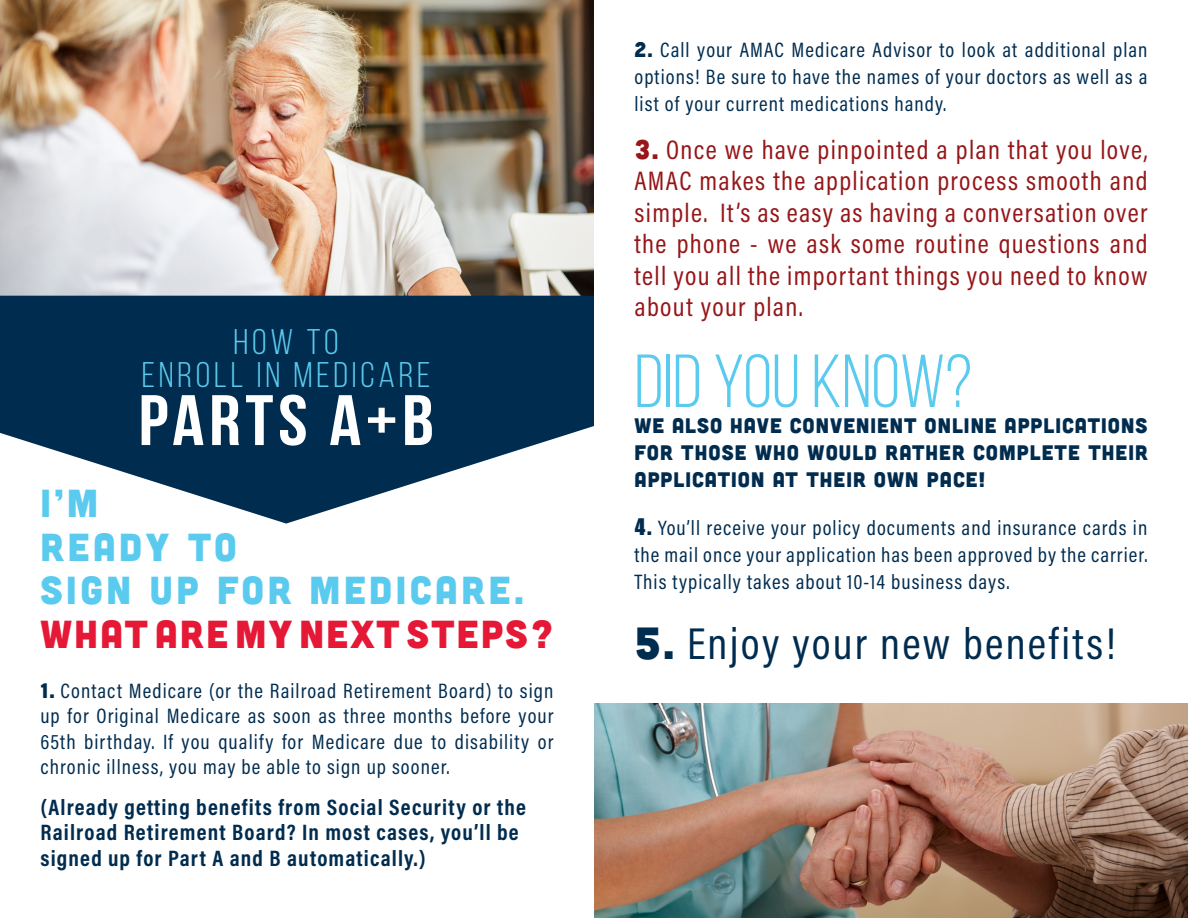
<style>
.page{position:relative;width:1188px;height:918px;background:#fff}
.page>*{position:absolute;margin:0;border:0;box-sizing:border-box;transform-origin:0 0}
.t1{font:75px "Bebas Neue";color:#5acbee}
.t2{font:700 71.25px "Bebas Neue";letter-spacing:.06em;color:#fff;scale:1.11 1}
.t3{font:45px "Acumin Pro Cond";letter-spacing:.05em;color:#002c4f}
.t4{font:39px "Cubano Sharp";letter-spacing:.09em;color:#5acbee}
.t5{font:39px "Cubano Sharp";letter-spacing:.065em;color:#e51836}
.t6{font:35.7px "Bebas Neue";letter-spacing:.1em;color:#5acbee;scale:1.06 1}
.t7{font:27px/31.5px "Acumin Pro Cond";letter-spacing:.05em;color:#961619;text-align:justify}
.t8{font:700 22.5px/25.5px "Acumin Pro Cond";letter-spacing:.05em;color:#002c4f}
.t9{font:21px/27px "Acumin Pro Cond";letter-spacing:.05em;color:#002c4f;text-align:justify}
.t10{font:21px/27px "Cubano Sharp";letter-spacing:.05em;color:#002c4f;text-align:justify}
.s1{font-family:"Cubano Sharp"}
.s2{font-family:"Impact"}
</style>
<div class="page">
<img style="left:0;top:0;width:594px;height:296px">
<svg style="left:0;top:296px;width:594px;height:228px;fill:#002c4f"></svg>
<img style="left:594px;top:704px;width:594px;height:214px">
<p class="t6" style="left:234px;top:322px;width:101px">HOW TO</p>
<p class="t6" style="left:142px;top:355px;width:274px">ENROLL IN MEDICARE</p>
<p class="t2" style="left:138px;top:381px;width:268px">PARTS A+B</p>
<p class="t4" style="left:40px;top:478px;width:59px">I’M</p>
<p class="t4" style="left:40px;top:521px;width:198px">READY TO</p>
<p class="t4" style="left:40px;top:565px;width:484px">SIGN UP FOR MEDICARE.</p>
<p class="t5" style="left:40px;top:608px;width:515px">WHAT ARE MY NEXT STEPS?</p>
<p class="t9" style="left:40px;top:677px;width:515px;line-height:25.5px"><span class="s1">1.</span> Contact Medicare (or the Railroad Retirement Board) to sign up for Original Medicare as soon as three months before your 65th birthday. If you qualify for Medicare due to disability or chronic illness, you may be able to sign up sooner.</p>
<p class="t8" style="left:40px;top:794px;width:487px">(Already getting benefits from Social Security or the<br>Railroad Retirement Board? In most cases, you’ll be signed up for Part A and B automatically.)</p>
<p class="t9" style="left:634px;top:36px;width:515px"><span class="s1">2.</span> Call your AMAC Medicare Advisor to look at additional plan options! Be sure to have the names of your doctors as well as a list of your current medications handy.</p>
<p class="t7" style="left:634px;top:133px;width:515px"><span class="s1">3.</span> Once we have pinpointed a plan that you love, AMAC makes the application process smooth and simple. It’s as easy as having a conversation over the phone - we ask some routine questions and tell you all the important things you need to know about your plan.</p>
<p class="t1" style="left:634px;top:341px;width:339px">DID YOU KNOW?</p>
<p class="t10" style="left:634px;top:411px;width:515px">WE ALSO HAVE CONVENIENT ONLINE APPLICATIONS FOR THOSE WHO WOULD RATHER COMPLETE THEIR APPLICATION AT THEIR OWN PACE!</p>
<p class="t9" style="left:634px;top:513px;width:515px"><span class="s2">4</span><span class="s1">.</span> You’ll receive your policy documents and insurance cards in the mail once your application has been approved by the carrier.<br>This typically takes about 10-14 business days.</p>
<p class="t3" style="left:634px;top:615px;width:483px"><span class="s1">5.</span> Enjoy your new benefits!</p>
</div>
